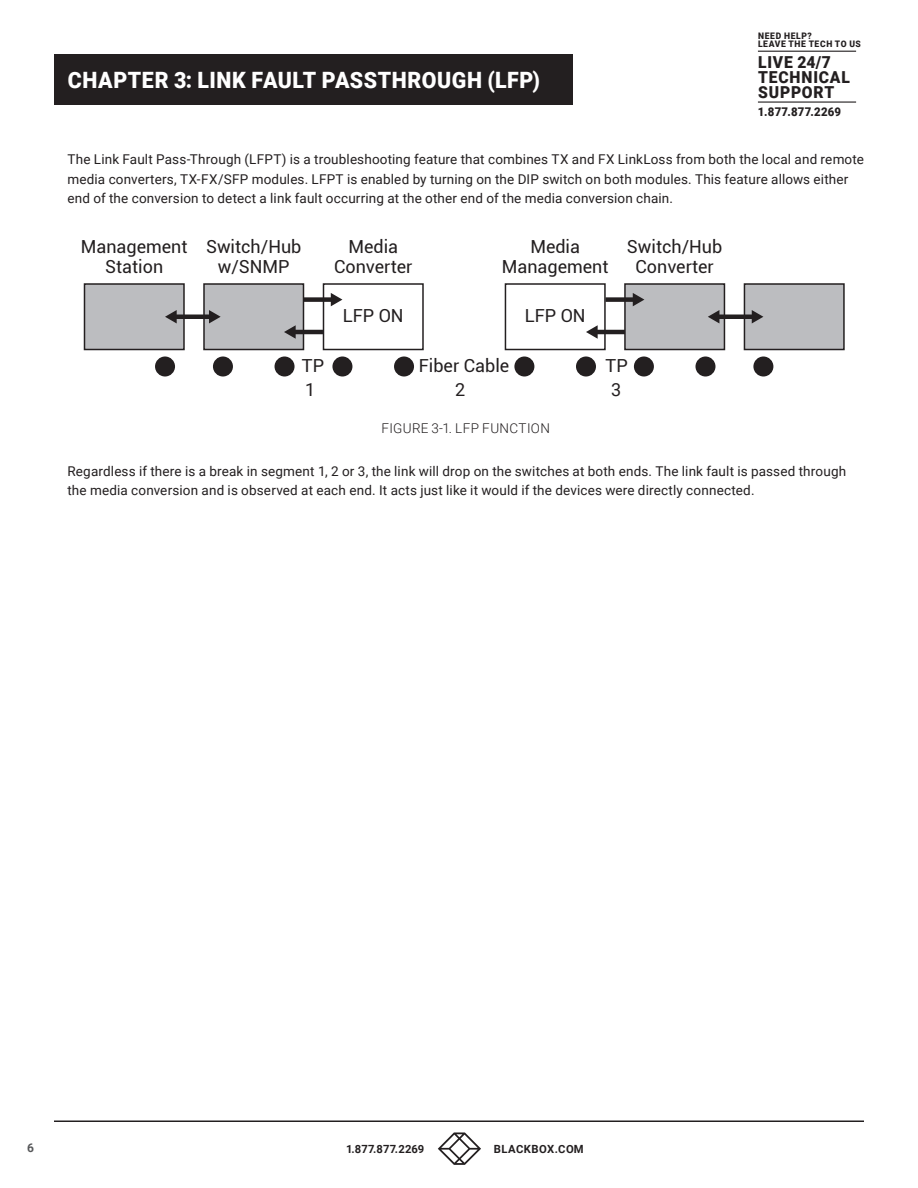
<style>
.page{position:relative;width:918px;height:1188px;background:#fff}
.page>*{position:absolute;margin:0;border:0;box-sizing:border-box;transform-origin:0 0}
.t1{font:900 22.5px "Roboto";letter-spacing:.025em;color:#fff;scale:.95 1}
.t2{font:18px/19.5px "Roboto";color:#231f20;text-align:center}
.t3{font:900 16.5px/15px "Roboto";letter-spacing:.05em;color:#231f20;scale:.95 1}
.t4{font:13.5px/19.5px "Roboto";letter-spacing:.01em;color:#231f20}
.t5{font:300 13.5px "Roboto";letter-spacing:.03em;color:#231f20}
.t6{font:900 12px "Roboto";letter-spacing:.02em;color:#231f20;scale:.95 1}
.t7{font:700 12px "Roboto";color:#57585a}
.t8{font:700 11.25px "Roboto";letter-spacing:.02em;color:#231f20}
.t9{font:700 11.25px "Roboto";letter-spacing:.045em;color:#231f20}
.t10{font:900 9px/8.6px "Roboto";letter-spacing:.08em;color:#231f20;scale:.95 1}
</style>
<div class="page">
<hr style="left:54px;top:1120px;width:810px;height:2px;background:#231f20">
<hr style="left:758px;top:51px;width:98px;height:1px;background:#231f20">
<hr style="left:758px;top:101px;width:98px;height:2px;background:#231f20">
<svg style="left:438px;top:1132px;width:43px;height:33px"></svg>
<div style="left:54px;top:54px;width:518px;height:51px;background:#231f20"></div>
<div style="left:84px;top:284px;width:100px;height:66px;background:#bcbdc0"></div>
<div style="left:84px;top:283px;width:101px;height:67px;border:2px solid #231f20"></div>
<div style="left:204px;top:284px;width:99px;height:66px;background:#bcbdc0"></div>
<div style="left:203px;top:283px;width:101px;height:67px;border:2px solid #231f20"></div>
<div style="left:323px;top:283px;width:101px;height:67px;border:2px solid #231f20"></div>
<div style="left:213px;top:357px;width:20px;height:20px;background:#231f20;border-radius:50%"></div>
<div style="left:275px;top:357px;width:20px;height:20px;background:#231f20;border-radius:50%"></div>
<div style="left:332px;top:357px;width:20px;height:20px;background:#231f20;border-radius:50%"></div>
<div style="left:394px;top:357px;width:20px;height:20px;background:#231f20;border-radius:50%"></div>
<div style="left:155px;top:357px;width:20px;height:20px;background:#231f20;border-radius:50%"></div>
<hr style="left:175px;top:315px;width:36px;height:4px;background:#231f20">
<svg style="left:165px;top:310px;width:12px;height:13px"></svg>
<svg style="left:209px;top:310px;width:12px;height:13px"></svg>
<div style="left:303px;top:297px;width:30px;height:5px;background:#231f20"></div>
<svg style="left:331px;top:293px;width:11px;height:13px"></svg>
<hr style="left:294px;top:330px;width:29px;height:4px;background:#231f20">
<svg style="left:284px;top:325px;width:12px;height:14px"></svg>
<div style="left:744px;top:284px;width:100px;height:66px;background:#bcbdc0"></div>
<div style="left:744px;top:283px;width:101px;height:67px;border:2px solid #231f20"></div>
<div style="left:625px;top:284px;width:99px;height:66px;background:#bcbdc0"></div>
<div style="left:624px;top:283px;width:101px;height:67px;border:2px solid #231f20"></div>
<div style="left:505px;top:283px;width:101px;height:67px;border:2px solid #231f20"></div>
<div style="left:695px;top:357px;width:20px;height:20px;background:#231f20;border-radius:50%"></div>
<div style="left:634px;top:357px;width:20px;height:20px;background:#231f20;border-radius:50%"></div>
<div style="left:576px;top:357px;width:20px;height:20px;background:#231f20;border-radius:50%"></div>
<div style="left:514px;top:357px;width:20px;height:20px;background:#231f20;border-radius:50%"></div>
<div style="left:753px;top:357px;width:20px;height:20px;background:#231f20;border-radius:50%"></div>
<hr style="left:717px;top:315px;width:37px;height:4px;background:#231f20">
<svg style="left:752px;top:310px;width:11px;height:13px"></svg>
<svg style="left:708px;top:310px;width:11px;height:13px"></svg>
<div style="left:605px;top:297px;width:30px;height:5px;background:#231f20"></div>
<svg style="left:633px;top:293px;width:11px;height:13px"></svg>
<hr style="left:596px;top:330px;width:29px;height:4px;background:#231f20">
<svg style="left:586px;top:325px;width:12px;height:14px"></svg>
<h1 class="t1" style="left:68px;top:64px;width:499px">CHAPTER 3: LINK FAULT PASSTHROUGH (LFP)</h1>
<p class="t10" style="left:758px;top:31px;width:110px">NEED HELP?<br>LEAVE THE TECH TO US</p>
<p class="t3" style="left:758px;top:54px;width:98px">LIVE 24/7<br>TECHNICAL<br>SUPPORT</p>
<p class="t6" style="left:758px;top:103px;width:89px">1.877.877.2269</p>
<p class="t4" style="left:68px;top:149px;width:798px">The Link Fault Pass-Through (LFPT) is a troubleshooting feature that combines TX and FX LinkLoss from both the local and remote media converters, TX-FX/SFP modules. LFPT is enabled by turning on the DIP switch on both modules. This feature allows either end of the conversion to detect a link fault occurring at the other end of the media conversion chain.</p>
<h2 class="t2" style="left:81px;top:236px;width:108px">Management<br>Station</h2>
<h2 class="t2" style="left:206px;top:236px;width:97px">Switch/Hub w/SNMP</h2>
<h2 class="t2" style="left:502px;top:236px;width:108px">Media<br>Management</h2>
<h2 class="t2" style="left:627px;top:236px;width:97px">Switch/Hub<br>Converter</h2>
<h2 class="t2" style="left:334px;top:236px;width:80px">Media<br>Converter</h2>
<h2 class="t2" style="left:343px;top:306px;width:62px">LFP ON</h2>
<h2 class="t2" style="left:525px;top:306px;width:62px">LFP ON</h2>
<h2 class="t2" style="left:302px;top:355px;width:24px">TP</h2>
<h2 class="t2" style="left:419px;top:355px;width:92px">Fiber Cable</h2>
<h2 class="t2" style="left:606px;top:355px;width:24px">TP</h2>
<h2 class="t2" style="left:305px;top:379px;width:12px">1</h2>
<h2 class="t2" style="left:455px;top:379px;width:12px">2</h2>
<h2 class="t2" style="left:611px;top:379px;width:12px">3</h2>
<p class="t5" style="left:381px;top:419px;width:170px">FIGURE 3-1. LFP FUNCTION</p>
<p class="t4" style="left:68px;top:461px;width:780px">Regardless if there is a break in segment 1, 2 or 3, the link will drop on the switches at both ends. The link fault is passed through the media conversion and is observed at each end. It acts just like it would if the devices were directly connected.</p>
<p class="t7" style="left:27px;top:1139px;width:8px">6</p>
<p class="t8" style="left:346px;top:1141px;width:80px">1.877.877.2269</p>
<p class="t9" style="left:494px;top:1141px;width:91px">BLACKBOX.COM</p>
</div>
